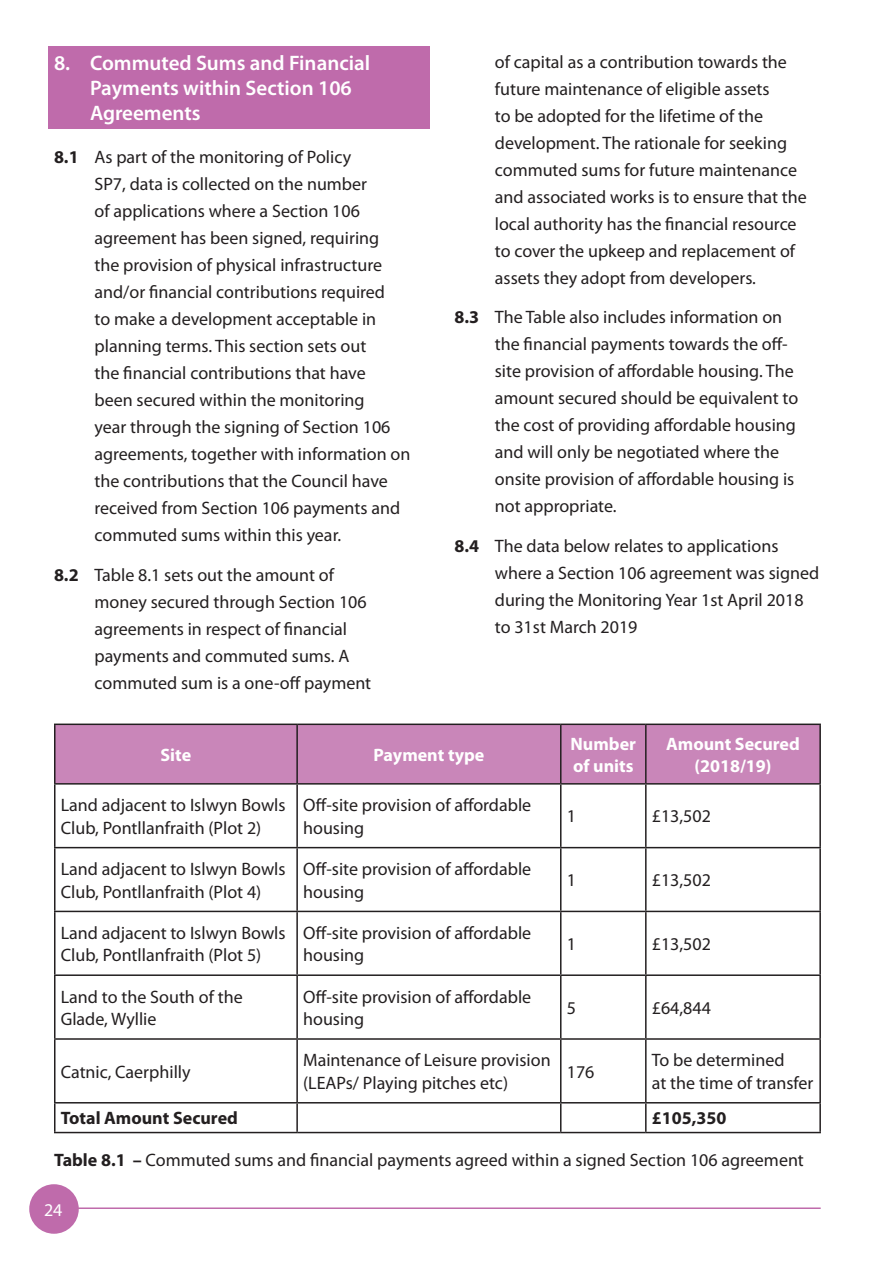
<style>
.page{position:relative;width:893px;height:1263px;background:#fff}
.page>*{position:absolute;margin:0;border:0;box-sizing:border-box;transform-origin:0 0}
.t1{font:600 21px/25.2px "Myriad Pro";color:#fff}
.t2{font:18px/27px "Myriad Pro";color:#231f20}
.t3{font:700 18px/22.5px "Myriad Pro";color:#fff}
.t4{font:700 18px "Myriad Pro";color:#231f20}
.t5{font:18px "Myriad Pro";color:#fff}
.s1{font-weight:700}
</style>
<div class="page">
<hr style="left:54px;top:1207px;width:767px;height:2px;background:#bf6bab">
<div style="left:29px;top:1184px;width:50px;height:50px;background:#bf6bab;border-radius:50%"></div>
<div style="left:48px;top:46px;width:381px;height:83px;background:#bf6bab"></div>
<div style="left:56px;top:725px;width:763px;height:58px;background:#c986b9"></div>
<hr style="left:54px;top:723px;width:243px;height:2px;background:#231f20">
<hr style="left:54px;top:725px;width:2px;height:58px;background:#231f20">
<hr style="left:297px;top:723px;width:264px;height:2px;background:#231f20">
<hr style="left:296px;top:725px;width:2px;height:58px;background:#231f20">
<hr style="left:561px;top:723px;width:85px;height:2px;background:#231f20">
<hr style="left:560px;top:725px;width:1px;height:58px;background:#231f20">
<hr style="left:646px;top:723px;width:175px;height:2px;background:#231f20">
<hr style="left:645px;top:725px;width:2px;height:58px;background:#231f20">
<hr style="left:819px;top:725px;width:2px;height:58px;background:#231f20">
<hr style="left:54px;top:783px;width:243px;height:2px;background:#231f20">
<hr style="left:54px;top:784px;width:2px;height:63px;background:#231f20">
<hr style="left:297px;top:783px;width:264px;height:2px;background:#231f20">
<hr style="left:296px;top:784px;width:2px;height:63px;background:#231f20">
<hr style="left:561px;top:783px;width:85px;height:2px;background:#231f20">
<hr style="left:560px;top:784px;width:1px;height:63px;background:#231f20">
<hr style="left:646px;top:783px;width:175px;height:2px;background:#231f20">
<hr style="left:645px;top:784px;width:2px;height:63px;background:#231f20">
<hr style="left:819px;top:784px;width:2px;height:63px;background:#231f20">
<hr style="left:54px;top:847px;width:243px;height:1px;background:#231f20">
<hr style="left:54px;top:848px;width:2px;height:63px;background:#231f20">
<hr style="left:297px;top:847px;width:264px;height:1px;background:#231f20">
<hr style="left:296px;top:848px;width:2px;height:63px;background:#231f20">
<hr style="left:561px;top:847px;width:85px;height:1px;background:#231f20">
<hr style="left:560px;top:848px;width:1px;height:63px;background:#231f20">
<hr style="left:646px;top:847px;width:175px;height:1px;background:#231f20">
<hr style="left:645px;top:848px;width:2px;height:63px;background:#231f20">
<hr style="left:819px;top:848px;width:2px;height:63px;background:#231f20">
<hr style="left:54px;top:911px;width:243px;height:1px;background:#231f20">
<hr style="left:54px;top:912px;width:2px;height:62px;background:#231f20">
<hr style="left:297px;top:911px;width:264px;height:1px;background:#231f20">
<hr style="left:296px;top:912px;width:2px;height:62px;background:#231f20">
<hr style="left:561px;top:911px;width:85px;height:1px;background:#231f20">
<hr style="left:560px;top:912px;width:1px;height:62px;background:#231f20">
<hr style="left:646px;top:911px;width:175px;height:1px;background:#231f20">
<hr style="left:645px;top:912px;width:2px;height:62px;background:#231f20">
<hr style="left:819px;top:912px;width:2px;height:62px;background:#231f20">
<hr style="left:54px;top:974px;width:243px;height:2px;background:#231f20">
<hr style="left:54px;top:976px;width:2px;height:62px;background:#231f20">
<hr style="left:297px;top:974px;width:264px;height:2px;background:#231f20">
<hr style="left:296px;top:976px;width:2px;height:62px;background:#231f20">
<hr style="left:561px;top:974px;width:85px;height:2px;background:#231f20">
<hr style="left:560px;top:976px;width:1px;height:62px;background:#231f20">
<hr style="left:646px;top:974px;width:175px;height:2px;background:#231f20">
<hr style="left:645px;top:976px;width:2px;height:62px;background:#231f20">
<hr style="left:819px;top:976px;width:2px;height:62px;background:#231f20">
<hr style="left:54px;top:1038px;width:243px;height:2px;background:#231f20">
<hr style="left:54px;top:1040px;width:2px;height:62px;background:#231f20">
<hr style="left:297px;top:1038px;width:264px;height:2px;background:#231f20">
<hr style="left:296px;top:1040px;width:2px;height:62px;background:#231f20">
<hr style="left:561px;top:1038px;width:85px;height:2px;background:#231f20">
<hr style="left:560px;top:1040px;width:1px;height:62px;background:#231f20">
<hr style="left:646px;top:1038px;width:175px;height:2px;background:#231f20">
<hr style="left:645px;top:1040px;width:2px;height:62px;background:#231f20">
<hr style="left:819px;top:1040px;width:2px;height:62px;background:#231f20">
<hr style="left:54px;top:1102px;width:243px;height:1px;background:#231f20">
<hr style="left:54px;top:1103px;width:2px;height:29px;background:#231f20">
<hr style="left:297px;top:1102px;width:264px;height:1px;background:#231f20">
<hr style="left:296px;top:1103px;width:2px;height:29px;background:#231f20">
<hr style="left:561px;top:1102px;width:85px;height:1px;background:#231f20">
<svg style="left:560px;top:1103px;width:1px;height:29px"></svg>
<hr style="left:646px;top:1102px;width:175px;height:1px;background:#231f20">
<hr style="left:645px;top:1103px;width:2px;height:29px;background:#231f20">
<hr style="left:819px;top:1103px;width:2px;height:29px;background:#231f20">
<hr style="left:54px;top:1132px;width:243px;height:1px;background:#231f20">
<hr style="left:297px;top:1132px;width:264px;height:1px;background:#231f20">
<hr style="left:561px;top:1132px;width:85px;height:1px;background:#231f20">
<hr style="left:646px;top:1132px;width:175px;height:1px;background:#231f20">
<p class="t1" style="left:90px;top:50px;width:282px;text-indent:-36px">8. Commuted Sums and Financial<br>Payments within Section 106<br>Agreements</p>
<p class="t2" style="left:94px;top:143px;width:317px;text-indent:-40px"><span class="s1">8.1</span> As part of the monitoring of Policy<br>SP7, data is collected on the number<br>of applications where a Section 106 agreement has been signed, requiring<br>the provision of physical infrastructure and/or financial contributions required<br>to make a development acceptable in planning terms. This section sets out<br>the financial contributions that have<br>been secured within the monitoring<br>year through the signing of Section 106 agreements, together with information on the contributions that the Council have received from Section 106 payments and commuted sums within this year.</p>
<p class="t2" style="left:94px;top:561px;width:278px;text-indent:-40px"><span class="s1">8.2</span> Table 8.1 sets out the amount of money secured through Section 106 agreements in respect of financial payments and commuted sums. A commuted sum is a one-off payment</p>
<p class="t2" style="left:495px;top:48px;width:314px">of capital as a contribution towards the future maintenance of eligible assets<br>to be adopted for the lifetime of the development. The rationale for seeking commuted sums for future maintenance and associated works is to ensure that the local authority has the financial resource to cover the upkeep and replacement of assets they adopt from developers.</p>
<p class="t2" style="left:495px;top:303px;width:305px;text-indent:-40px"><span class="s1">8.3</span> The Table also includes information on the financial payments towards the off&shy;site provision of affordable housing. The amount secured should be equivalent to the cost of providing affordable housing and will only be negotiated where the onsite provision of affordable housing is not appropriate.</p>
<p class="t2" style="left:495px;top:532px;width:326px;text-indent:-40px"><span class="s1">8.4</span> The data below relates to applications where a Section 106 agreement was signed during the Monitoring Year 1st April 2018 to 31st March 2019</p>
<p class="t3" style="left:161px;top:743px;width:32px">Site</p>
<p class="t3" style="left:373px;top:743px;width:112px">Payment type</p>
<p class="t3" style="left:570px;top:732px;width:67px">Number of units</p>
<p class="t3" style="left:666px;top:732px;width:135px;text-align:center">Amount Secured (2018/19)</p>
<p class="t2" style="left:61px;top:794px;width:226px;line-height:22.5px">Land adjacent to Islwyn Bowls<br>Club, Pontllanfraith (Plot 2)</p>
<p class="t2" style="left:303px;top:794px;width:230px;line-height:22.5px">Off-site provision of affordable housing</p>
<p class="t2" style="left:567px;top:803px;width:11px">1</p>
<p class="t2" style="left:652px;top:803px;width:61px">£13,502</p>
<p class="t2" style="left:61px;top:857px;width:226px;line-height:22.5px">Land adjacent to Islwyn Bowls<br>Club, Pontllanfraith (Plot 4)</p>
<p class="t2" style="left:303px;top:857px;width:230px;line-height:22.5px">Off-site provision of affordable housing</p>
<p class="t2" style="left:61px;top:921px;width:226px;line-height:22.5px">Land adjacent to Islwyn Bowls<br>Club, Pontllanfraith (Plot 5)</p>
<p class="t2" style="left:303px;top:921px;width:230px;line-height:22.5px">Off-site provision of affordable housing</p>
<p class="t2" style="left:61px;top:985px;width:183px;line-height:22.5px">Land to the South of the<br>Glade, Wyllie</p>
<p class="t2" style="left:303px;top:985px;width:230px;line-height:22.5px">Off-site provision of affordable housing</p>
<p class="t2" style="left:61px;top:1058px;width:131px">Catnic, Caerphilly</p>
<p class="t2" style="left:303px;top:1049px;width:249px;line-height:22.5px">Maintenance of Leisure provision (LEAPs/ Playing pitches etc)</p>
<p class="t2" style="left:567px;top:866px;width:11px">1</p>
<p class="t2" style="left:652px;top:866px;width:61px">£13,502</p>
<p class="t2" style="left:567px;top:930px;width:11px">1</p>
<p class="t2" style="left:652px;top:930px;width:61px">£13,502</p>
<p class="t2" style="left:567px;top:994px;width:11px">5</p>
<p class="t2" style="left:652px;top:994px;width:61px">£64,844</p>
<p class="t2" style="left:567px;top:1058px;width:29px">176</p>
<p class="t2" style="left:652px;top:1049px;width:163px;line-height:22.5px">To be determined<br>at the time of transfer</p>
<p class="t4" style="left:61px;top:1106px;width:179px">Total Amount Secured</p>
<p class="t4" style="left:652px;top:1106px;width:76px">£105,350</p>
<p class="t2" style="left:54px;top:1146px;width:751px"><span class="s1">Table 8.1 –</span> Commuted sums and financial payments agreed within a signed Section 106 agreement</p>
<p class="t5" style="left:44px;top:1198px;width:20px">24</p>
</div>
